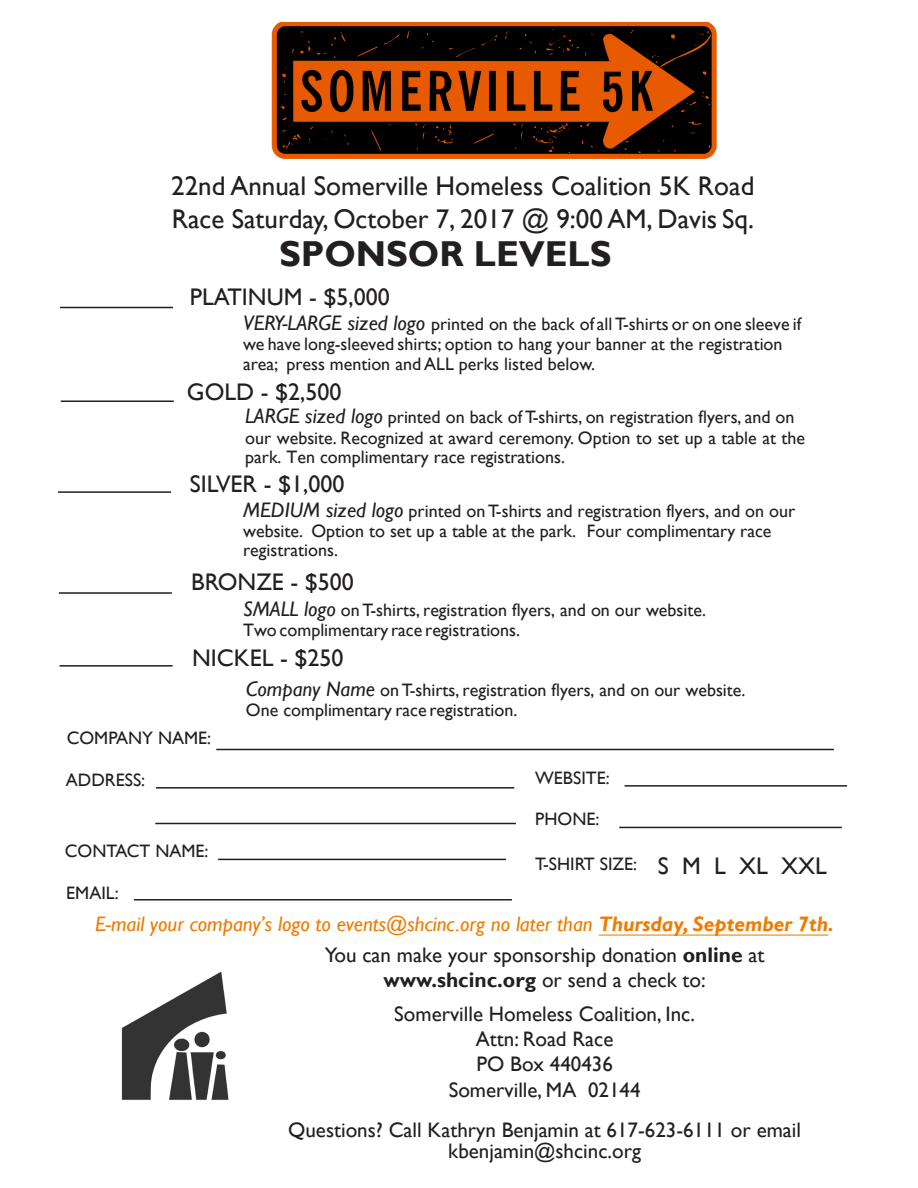
<style>
.page{position:relative;width:918px;height:1188px;background:#fff}
.page>*{position:absolute;margin:0;border:0;box-sizing:border-box;transform-origin:0 0}
.t1{font:700 36px "Gill Sans";color:#231f20}
.t2{font:27px/32.4px "Gill Sans";color:#231f20}
.t3{font:24px "Gill Sans";color:#231f20}
.t4{font:21px/25.2px "Gill Sans";color:#231f20;text-align:center}
.t5{font:italic 21px "Gill Sans";color:#ef7b00}
.t6{font:18px/20.4px "Gill Sans";color:#231f20}
.s1{font-style:italic;font-size:21px}
.s2{font-size:24px}
.s3{font-weight:700}
</style>
<div class="page">
<hr style="left:60px;top:307px;width:113px;height:1px;background:#231f20">
<hr style="left:59px;top:592px;width:113px;height:2px;background:#231f20">
<hr style="left:58px;top:491px;width:113px;height:2px;background:#231f20">
<hr style="left:61px;top:400px;width:113px;height:2px;background:#231f20">
<img style="left:121px;top:971px;width:108px;height:129px">
<hr style="left:216px;top:749px;width:618px;height:1px;background:#231f20">
<hr style="left:156px;top:787px;width:358px;height:2px;background:#231f20">
<hr style="left:155px;top:823px;width:361px;height:1px;background:#231f20">
<hr style="left:625px;top:785px;width:222px;height:2px;background:#231f20">
<hr style="left:619px;top:827px;width:223px;height:1px;background:#231f20">
<hr style="left:218px;top:859px;width:288px;height:1px;background:#231f20">
<hr style="left:134px;top:899px;width:378px;height:2px;background:#231f20">
<hr style="left:60px;top:665px;width:113px;height:2px;background:#231f20">
<img style="left:272px;top:22px;width:445px;height:136px">
<hr style="left:599px;top:935px;width:229px;height:1px;background:#ef7b00">
<p class="t2" style="left:171px;top:171px;width:585px">22nd Annual Somerville Homeless Coalition 5K Road<br>Race Saturday, October 7, 2017 @ 9:00 AM, Davis Sq.</p>
<p class="t1" style="left:279px;top:232px;width:334px">SPONSOR LEVELS</p>
<p class="t3" style="left:190px;top:283px;width:201px">PLATINUM - $5,000</p>
<p class="t6" style="left:243px;top:314px;width:560px"><span class="s1">VERY-LARGE sized logo</span> printed on the back of all T-shirts or on one sleeve if we have long-sleeved shirts; option to hang your banner at the registration area; press mention and ALL perks listed below.</p>
<p class="t6" style="left:245px;top:408px;width:561px;line-height:19.8px"><span class="s1">LARGE sized logo</span> printed on back of T-shirts, on registration flyers, and on our website. Recognized at award ceremony. Option to set up a table at the park. Ten complimentary race registrations.</p>
<p class="t6" style="left:243px;top:501px;width:554px;line-height:19.6px"><span class="s1">MEDIUM sized logo</span> printed on T-shirts and registration flyers, and on our website. Option to set up a table at the park. Four complimentary race registrations.</p>
<p class="t3" style="left:187px;top:378px;width:156px">GOLD - $2,500</p>
<p class="t3" style="left:190px;top:470px;width:156px">SILVER - $1,000</p>
<p class="t3" style="left:191px;top:568px;width:164px">BRONZE - $500</p>
<p class="t6" style="left:243px;top:600px;width:464px;line-height:20px"><span class="s1">SMALL logo</span> on T-shirts, registration flyers, and on our website.<br>Two complimentary race registrations.</p>
<p class="t3" style="left:192px;top:644px;width:153px">NICKEL - $250</p>
<p class="t6" style="left:246px;top:680px;width:501px;line-height:20px"><span class="s1">Company Name</span> on T-shirts, registration flyers, and on our website.<br>One complimentary race registration.</p>
<p class="t6" style="left:67px;top:728px;width:146px">COMPANY NAME:</p>
<p class="t6" style="left:66px;top:770px;width:81px">ADDRESS:</p>
<p class="t6" style="left:65px;top:841px;width:145px">CONTACT NAME:</p>
<p class="t6" style="left:66px;top:883px;width:54px">EMAIL:</p>
<p class="t6" style="left:535px;top:768px;width:76px">WEBSITE:</p>
<p class="t6" style="left:535px;top:809px;width:66px">PHONE:</p>
<p class="t6" style="left:535px;top:854px;width:293px">T-SHIRT SIZE: <span class="s2">S M L XL XXL</span></p>
<p class="t5" style="left:95px;top:912px;width:740px">E-mail your company’s logo to events@shcinc.org no later than <span class="s3">Thursday, September 7th.</span></p>
<p class="t4" style="left:325px;top:942px;width:441px">You can make your sponsorship donation <span class="s3">online</span> at <span class="s3">www.shcinc.org</span> or send a check to:</p>
<p class="t4" style="left:394px;top:1002px;width:302px">Somerville Homeless Coalition, Inc.<br>Attn: Road Race<br>PO Box 440436<br>Somerville, MA 02144</p>
<p class="t4" style="left:288px;top:1120px;width:514px;line-height:21px">Questions? Call Kathryn Benjamin at 617-623-6111 or email kbenjamin@shcinc.org</p>
</div>
